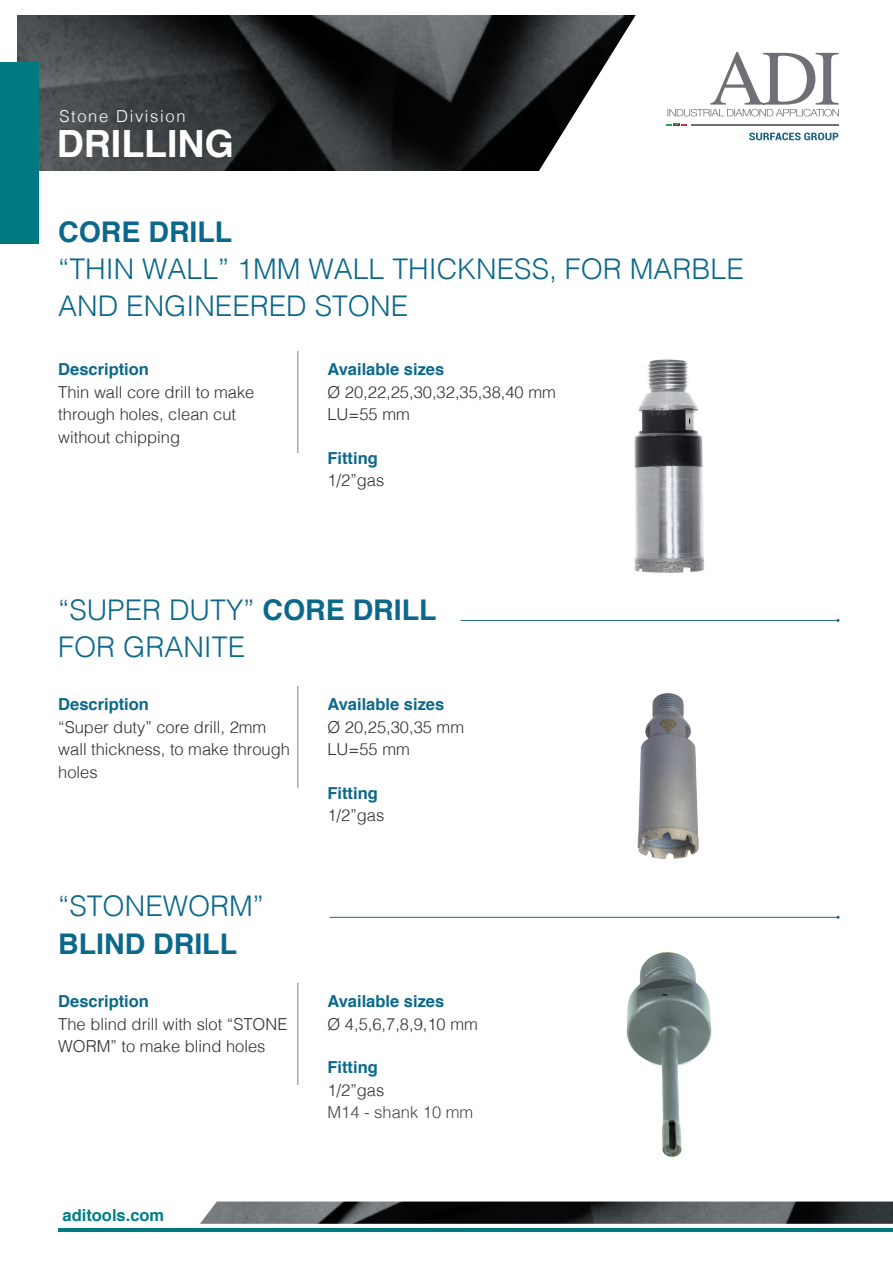
<style>
.page{position:relative;width:893px;height:1263px;background:#fff}
.page>*{position:absolute;margin:0;border:0;box-sizing:border-box;transform-origin:0 0}
.t1{font:700 37.5px "Helvetica";color:#fff}
.t2{font:300 28.5px/37.2px "Helvetica";color:#0b688b}
.t3{font:700 28.5px "Helvetica";color:#0b688b}
.t4{font:300 16.5px/22.5px "Helvetica";color:#312f30}
.t5{font:700 16.5px "Helvetica";color:#0b688b}
.t6{font:300 16.5px "Helvetica";color:#414647}
.t7{font:300 16.5px "Helvetica";letter-spacing:.1em;color:#fff}
.t8{font:700 16.5px "Helvetica";color:#007d86}
.s1{font-weight:700}
</style>
<div class="page">
<img style="left:17px;top:16px;width:522px;height:154px">
<img style="left:200px;top:1201px;width:693px;height:23px">
<svg style="left:539px;top:15px;width:300px;height:156px"></svg>
<hr style="left:691px;top:124px;width:148px;height:1px;background:#6e7076">
<svg style="left:666px;top:124px;width:20px;height:1px"></svg>
<svg style="left:749px;top:133px;width:89px;height:7px"></svg>
<svg style="left:667px;top:52px;width:172px;height:64px"></svg>
<hr style="left:298px;top:351px;width:1px;height:102px;background:#808083">
<hr style="left:298px;top:686px;width:1px;height:102px;background:#808083">
<hr style="left:298px;top:983px;width:1px;height:102px;background:#808083">
<hr style="left:58px;top:1228px;width:835px;height:3px;background:#007981">
<div style="left:0;top:62px;width:38px;height:182px;background:#007981"></div>
<img style="left:634px;top:359px;width:71px;height:214px">
<img style="left:637px;top:693px;width:62px;height:166px">
<hr style="left:461px;top:620px;width:377px;height:1px;background:#216586">
<hr style="left:330px;top:917px;width:508px;height:1px;background:#216586">
<img style="left:626px;top:952px;width:86px;height:205px">
<p class="t7" style="left:60px;top:102px;width:127px">Stone Division</p>
<h1 class="t1" style="left:57px;top:113px;width:179px">DRILLING</h1>
<h2 class="t3" style="left:58px;top:209px;width:176px">CORE DRILL</h2>
<h2 class="t2" style="left:58px;top:248px;width:687px">“THIN WALL” 1MM WALL THICKNESS, FOR MARBLE<br>AND ENGINEERED STONE</h2>
<p class="t5" style="left:58px;top:356px;width:92px">Description</p>
<p class="t4" style="left:58px;top:379px;width:198px">Thin wall core drill to make through holes, clean cut without chipping</p>
<p class="t5" style="left:327px;top:356px;width:118px">Available sizes</p>
<p class="t4" style="left:327px;top:379px;width:230px">Ø 20,22,25,30,32,35,38,40 mm<br>LU=55 mm</p>
<p class="t5" style="left:327px;top:445px;width:52px">Fitting</p>
<p class="t4" style="left:327px;top:468px;width:58px">1/2”gas</p>
<h2 class="t2" style="left:58px;top:589px;width:380px">“SUPER DUTY” <span class="s1">CORE DRILL<br></span>FOR GRANITE</h2>
<p class="t5" style="left:58px;top:691px;width:92px">Description</p>
<p class="t4" style="left:58px;top:714px;width:233px">“Super duty” core drill, 2mm wall thickness, to make through holes</p>
<h2 class="t2" style="left:58px;top:886px;width:207px">“STONEWORM”</h2>
<h2 class="t3" style="left:58px;top:921px;width:180px">BLIND DRILL</h2>
<p class="t5" style="left:58px;top:988px;width:92px">Description</p>
<p class="t4" style="left:58px;top:1011px;width:231px">The blind drill with slot “STONE<br>WORM” to make blind holes</p>
<p class="t8" style="left:63px;top:1202px;width:103px">aditools.com</p>
<p class="t5" style="left:327px;top:691px;width:118px">Available sizes</p>
<p class="t4" style="left:327px;top:714px;width:138px">Ø 20,25,30,35 mm<br>LU=55 mm</p>
<p class="t5" style="left:327px;top:780px;width:52px">Fitting</p>
<p class="t4" style="left:327px;top:803px;width:58px">1/2”gas</p>
<p class="t5" style="left:327px;top:988px;width:118px">Available sizes</p>
<p class="t4" style="left:327px;top:1011px;width:152px">Ø 4,5,6,7,8,9,10 mm</p>
<p class="t5" style="left:327px;top:1054px;width:52px">Fitting</p>
<p class="t4" style="left:327px;top:1077px;width:58px">1/2”gas</p>
<p class="t6" style="left:327px;top:1098px;width:147px">M14 - shank 10 mm</p>
</div>
